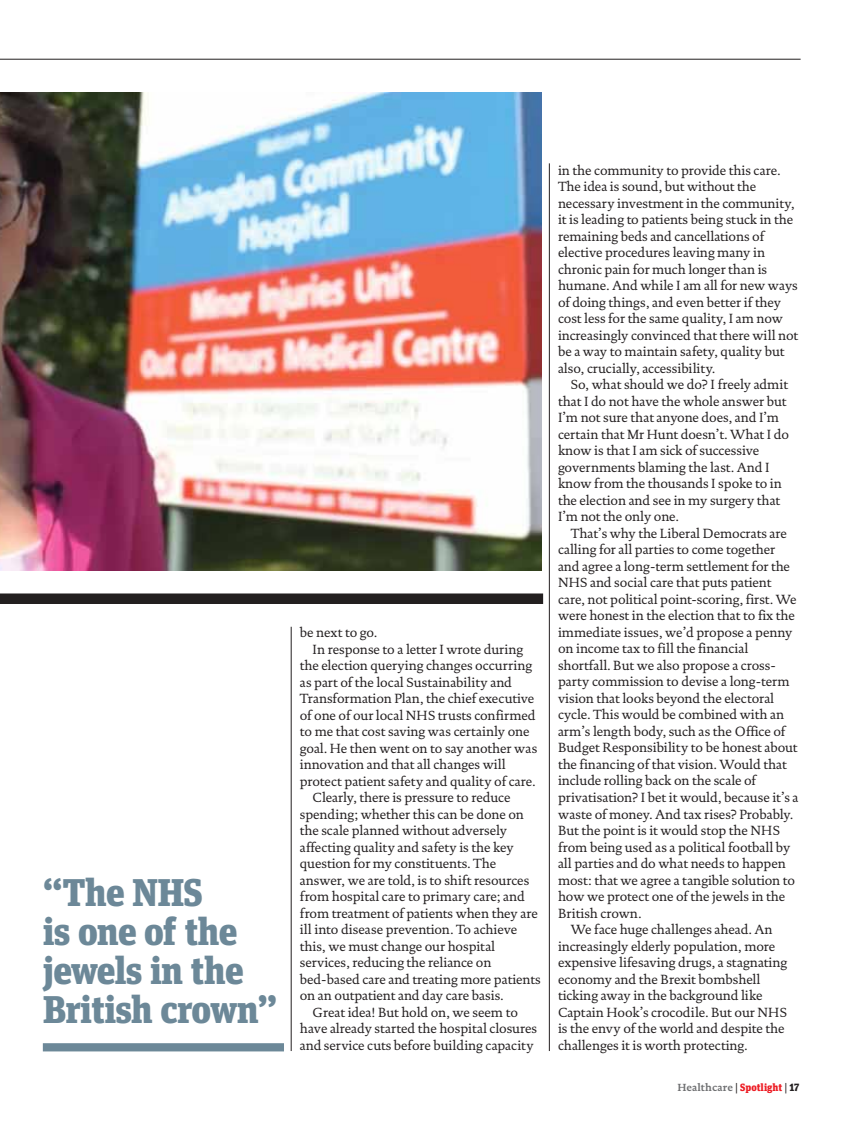
<style>
.page{position:relative;width:851px;height:1129px;background:#fff}
.page>*{position:absolute;margin:0;border:0;box-sizing:border-box;transform-origin:0 0}
.t1{font:900 38.55px/39.2px "Unit Slab Pro";letter-spacing:-.025em;color:#6c8898}
.t2{font:13.5px/16.5px "DTL Documenta ST";letter-spacing:-.005em;color:#231f20}
.t3{font:700 10.5px "DTL Documenta ST";color:#6d6e70}
.s1{font-weight:400;color:#231f20}
.s2{font-family:"Unit Slab Pro";font-weight:900;color:#ed1c24}
.s3{font-family:"Unit Slab Pro";font-weight:900;color:#231f20}
</style>
<div class="page">
<hr style="left:0;top:59px;width:800px;height:1px;background:#231f20">
<div style="left:0;top:593px;width:543px;height:11px;background:#231f20"></div>
<div style="left:43px;top:1042px;width:241px;height:9px;background:#6c8898"></div>
<hr style="left:291px;top:626px;width:1px;height:424px;background:#231f20">
<hr style="left:549px;top:163px;width:1px;height:887px;background:#231f20">
<img style="left:0;top:92px;width:541px;height:478px">
<h1 class="t1" style="left:43px;top:875px;width:236px">“The NHS<br>is one of the jewels in the<br>British crown”</h1>
<p class="t2" style="left:300px;top:625px;width:79px">be next to go.</p>
<p class="t2" style="left:312px;top:641px;width:212px">In response to a letter I wrote during</p>
<p class="t2" style="left:300px;top:658px;width:234px">the election querying changes occurring</p>
<p class="t2" style="left:300px;top:674px;width:213px">as part of the local Sustainability and</p>
<p class="t2" style="left:300px;top:691px;width:236px">Transformation Plan, the chief executive</p>
<p class="t2" style="left:300px;top:707px;width:237px">of one of our local NHS trusts confirmed</p>
<p class="t2" style="left:300px;top:724px;width:231px">to me that cost saving was certainly one</p>
<p class="t2" style="left:300px;top:740px;width:239px">goal. He then went on to say another was</p>
<p class="t2" style="left:300px;top:757px;width:207px">innovation and that all changes will</p>
<p class="t2" style="left:300px;top:773px;width:237px">protect patient safety and quality of care.</p>
<p class="t2" style="left:312px;top:790px;width:199px">Clearly, there is pressure to reduce</p>
<p class="t2" style="left:300px;top:806px;width:225px">spending; whether this can be done on</p>
<p class="t2" style="left:300px;top:823px;width:209px">the scale planned without adversely</p>
<p class="t2" style="left:300px;top:839px;width:215px">affecting quality and safety is the key</p>
<p class="t2" style="left:300px;top:856px;width:198px">question for my constituents. The</p>
<p class="t2" style="left:300px;top:872px;width:231px">answer, we are told, is to shift resources</p>
<p class="t2" style="left:300px;top:889px;width:226px">from hospital care to primary care; and</p>
<p class="t2" style="left:300px;top:905px;width:239px">from treatment of patients when they are</p>
<p class="t2" style="left:300px;top:922px;width:219px">ill into disease prevention. To achieve</p>
<p class="t2" style="left:300px;top:938px;width:197px">this, we must change our hospital</p>
<p class="t2" style="left:300px;top:955px;width:193px">services, reducing the reliance on</p>
<p class="t2" style="left:300px;top:971px;width:242px">bed-based care and treating more patients</p>
<p class="t2" style="left:300px;top:988px;width:205px">on an outpatient and day care basis.</p>
<p class="t2" style="left:312px;top:1004px;width:207px">Great idea! But hold on, we seem to</p>
<p class="t2" style="left:300px;top:1021px;width:239px">have already started the hospital closures</p>
<p class="t2" style="left:300px;top:1037px;width:235px">and service cuts before building capacity</p>
<p class="t2" style="left:558px;top:163px;width:242px">in the community to provide this care.<br>The idea is sound, but without the necessary investment in the community, it is leading to patients being stuck in the remaining beds and cancellations of elective procedures leaving many in chronic pain for much longer than is humane. And while I am all for new ways of doing things, and even better if they cost less for the same quality, I am now increasingly convinced that there will not be a way to maintain safety, quality but also, crucially, accessibility.</p>
<p class="t2" style="left:558px;top:377px;width:232px;text-indent:13px">So, what should we do? I freely admit that I do not have the whole answer but I’m not sure that anyone does, and I’m certain that Mr Hunt doesn’t. What I do know is that I am sick of successive governments blaming the last. And I know from the thousands I spoke to in the election and see in my surgery that I’m not the only one.</p>
<p class="t2" style="left:570px;top:526px;width:217px">That’s why the Liberal Democrats are</p>
<p class="t2" style="left:558px;top:542px;width:219px">calling for all parties to come together</p>
<p class="t2" style="left:558px;top:559px;width:233px">and agree a long-term settlement for the</p>
<p class="t2" style="left:558px;top:575px;width:215px">NHS and social care that puts patient</p>
<p class="t2" style="left:558px;top:592px;width:240px">care, not political point-scoring, first. We</p>
<p class="t2" style="left:558px;top:608px;width:238px">were honest in the election that to fix the</p>
<p class="t2" style="left:558px;top:625px;width:236px">immediate issues, we’d propose a penny</p>
<p class="t2" style="left:558px;top:641px;width:192px">on income tax to fill the financial</p>
<p class="t2" style="left:558px;top:658px;width:219px">shortfall. But we also propose a cross-</p>
<p class="t2" style="left:558px;top:674px;width:233px">party commission to devise a long-term</p>
<p class="t2" style="left:558px;top:691px;width:218px">vision that looks beyond the electoral</p>
<p class="t2" style="left:558px;top:707px;width:227px">cycle. This would be combined with an</p>
<p class="t2" style="left:558px;top:724px;width:229px">arm’s length body, such as the Office of</p>
<p class="t2" style="left:558px;top:740px;width:241px">Budget Responsibility to be honest about</p>
<p class="t2" style="left:558px;top:757px;width:230px">the financing of that vision. Would that</p>
<p class="t2" style="left:558px;top:773px;width:199px">include rolling back on the scale of</p>
<p class="t2" style="left:558px;top:790px;width:242px">privatisation? I bet it would, because it’s a</p>
<p class="t2" style="left:558px;top:806px;width:237px">waste of money. And tax rises? Probably.</p>
<p class="t2" style="left:558px;top:823px;width:223px">But the point is it would stop the NHS</p>
<p class="t2" style="left:558px;top:839px;width:234px">from being used as a political football by</p>
<p class="t2" style="left:558px;top:856px;width:229px">all parties and do what needs to happen</p>
<p class="t2" style="left:558px;top:872px;width:238px">most: that we agree a tangible solution to</p>
<p class="t2" style="left:558px;top:888px;width:229px">how we protect one of the jewels in the</p>
<p class="t2" style="left:558px;top:905px;width:85px">British crown.</p>
<p class="t2" style="left:570px;top:921px;width:203px">We face huge challenges ahead. An</p>
<p class="t2" style="left:558px;top:938px;width:218px">increasingly elderly population, more</p>
<p class="t2" style="left:558px;top:954px;width:231px">expensive lifesaving drugs, a stagnating</p>
<p class="t2" style="left:558px;top:971px;width:204px">economy and the Brexit bombshell</p>
<p class="t2" style="left:558px;top:987px;width:206px">ticking away in the background like</p>
<p class="t2" style="left:558px;top:1004px;width:230px">Captain Hook’s crocodile. But our NHS</p>
<p class="t2" style="left:558px;top:1020px;width:228px">is the envy of the world and despite the</p>
<p class="t2" style="left:558px;top:1037px;width:191px">challenges it is worth protecting.</p>
<p class="t3" style="left:677px;top:1082px;width:123px">Healthcare <span class="s1">|</span> <span class="s2">Spotlight</span> <span class="s1">|</span> <span class="s3">17</span></p>
</div>
